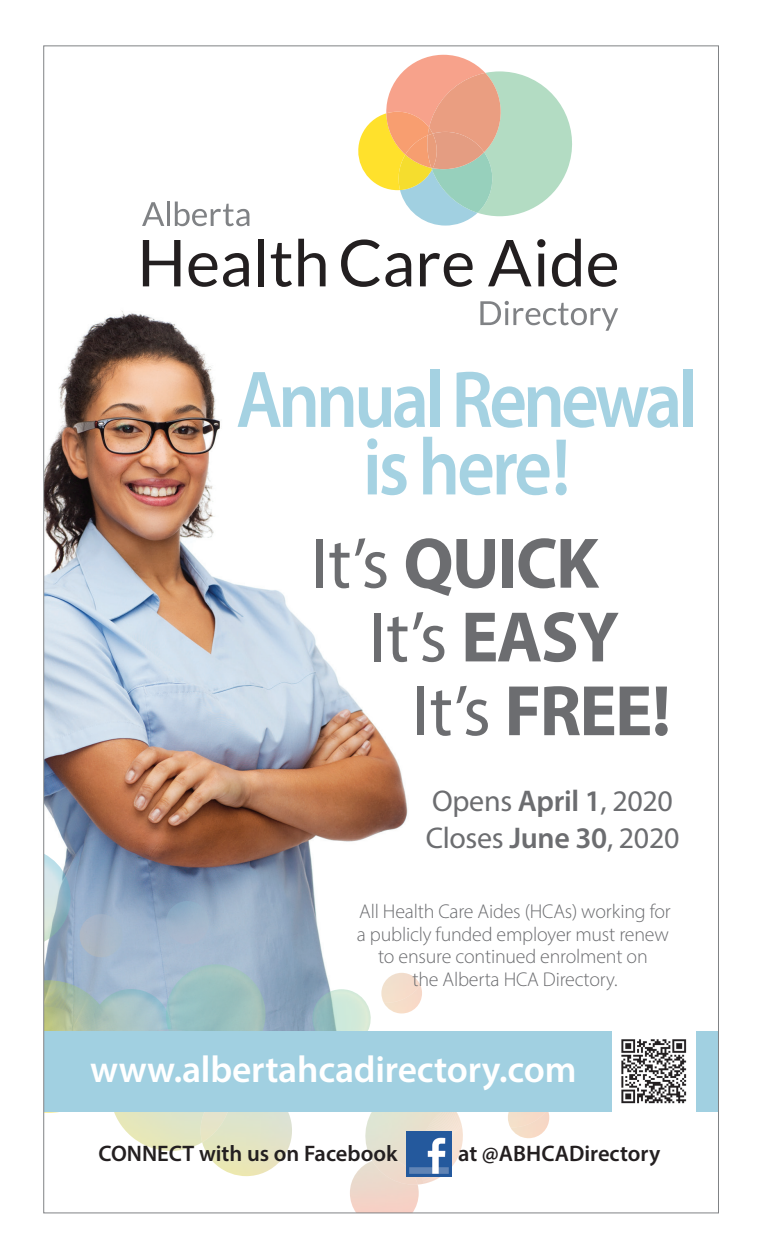
<style>
.page{position:relative;width:765px;height:1260px;background:#fff}
.page>*{position:absolute;margin:0;border:0;box-sizing:border-box;transform-origin:0 0}
.t1{font:600 81.25px/67.5px "Myriad Pro";letter-spacing:-.055em;color:#a1d0e1;text-align:center;scale:.9 1}
.t2{font:700 72.12px "Myriad Pro";letter-spacing:-.025em;color:#6c6d70}
.t3{font:72.12px "Myriad Pro";color:#6c6d70}
.t4{font:600 37.5px "Myriad Pro";letter-spacing:-.005em;color:#fff}
.t5{font:30px/37.5px "Myriad Pro";letter-spacing:-.01em;color:#6c6d70}
.t6{font:600 22.5px "Myriad Pro";color:#231f20}
.t7{font:300 20px/22.5px "Myriad Pro";letter-spacing:-.01em;color:#6c6d70;text-align:center}
.s1{font-weight:400}
.s2{font-weight:700}
.s3{font-weight:600}
</style>
<div class="page">
<img style="left:45px;top:311px;width:376px;height:721px">
<img style="left:309px;top:989px;width:65px;height:43px">
<img style="left:350px;top:1167px;width:69px;height:44px">
<img style="left:384px;top:985px;width:38px;height:29px">
<img style="left:166px;top:901px;width:43px;height:43px;border-radius:22px">
<img style="left:45px;top:998px;width:51px;height:13px">
<img style="left:45px;top:1005px;width:45px;height:27px">
<img style="left:45px;top:1006px;width:43px;height:26px">
<img style="left:100px;top:989px;width:54px;height:43px">
<img style="left:145px;top:996px;width:10px;height:36px">
<img style="left:146px;top:997px;width:1px;height:35px">
<img style="left:147px;top:997px;width:9px;height:35px">
<img style="left:148px;top:998px;width:1px;height:34px">
<img style="left:149px;top:998px;width:9px;height:34px">
<img style="left:150px;top:999px;width:8px;height:33px">
<img style="left:151px;top:1000px;width:9px;height:32px">
<img style="left:152px;top:1001px;width:8px;height:31px">
<img style="left:153px;top:1002px;width:1px;height:30px">
<img style="left:154px;top:1002px;width:6px;height:29px">
<img style="left:155px;top:1003px;width:5px;height:28px">
<img style="left:156px;top:1004px;width:4px;height:27px">
<img style="left:157px;top:1005px;width:3px;height:26px">
<img style="left:158px;top:1006px;width:2px;height:24px">
<img style="left:159px;top:1007px;width:1px;height:23px">
<img style="left:99px;top:1005px;width:16px;height:27px">
<img style="left:98px;top:1006px;width:15px;height:26px">
<img style="left:98px;top:1007px;width:14px;height:25px">
<img style="left:97px;top:1008px;width:14px;height:24px">
<img style="left:96px;top:1009px;width:14px;height:23px">
<img style="left:96px;top:1010px;width:13px;height:22px">
<img style="left:95px;top:1011px;width:13px;height:21px">
<img style="left:95px;top:1012px;width:12px;height:20px">
<img style="left:94px;top:1013px;width:12px;height:19px">
<img style="left:94px;top:1015px;width:10px;height:17px">
<img style="left:93px;top:1016px;width:10px;height:16px">
<img style="left:93px;top:1017px;width:9px;height:15px">
<img style="left:93px;top:1019px;width:8px;height:13px">
<img style="left:92px;top:1020px;width:8px;height:12px">
<img style="left:92px;top:1022px;width:7px;height:10px">
<img style="left:92px;top:1024px;width:6px;height:8px">
<img style="left:92px;top:1026px;width:4px;height:6px">
<img style="left:45px;top:854px;width:30px;height:88px">
<img style="left:160px;top:964px;width:111px;height:68px">
<img style="left:205px;top:1112px;width:87px;height:64px">
<img style="left:77px;top:914px;width:48px;height:43px">
<img style="left:114px;top:1112px;width:118px;height:39px">
<img style="left:171px;top:1029px;width:49px;height:3px">
<svg style="left:164px;top:1029px;width:7px;height:3px"></svg>
<svg style="left:146px;top:1146px;width:13px;height:4px"></svg>
<img style="left:198px;top:1112px;width:34px;height:30px">
<img style="left:362px;top:1112px;width:59px;height:73px">
<img style="left:372px;top:1159px;width:46px;height:26px">
<img style="left:419px;top:1112px;width:7px;height:72px">
<img style="left:422px;top:1112px;width:2px;height:71px">
<img style="left:424px;top:1112px;width:6px;height:71px">
<img style="left:427px;top:1112px;width:5px;height:70px">
<img style="left:429px;top:1112px;width:28px;height:69px">
<img style="left:430px;top:1113px;width:28px;height:67px">
<img style="left:431px;top:1114px;width:27px;height:66px">
<img style="left:432px;top:1115px;width:27px;height:64px">
<img style="left:433px;top:1116px;width:26px;height:63px">
<img style="left:434px;top:1117px;width:26px;height:61px">
<img style="left:435px;top:1118px;width:25px;height:60px">
<img style="left:436px;top:1119px;width:24px;height:13px">
<img style="left:437px;top:1120px;width:24px;height:57px">
<img style="left:439px;top:1121px;width:22px;height:55px">
<img style="left:440px;top:1122px;width:21px;height:10px">
<img style="left:441px;top:1123px;width:21px;height:52px">
<img style="left:442px;top:1125px;width:20px;height:49px">
<img style="left:443px;top:1126px;width:19px;height:6px">
<img style="left:444px;top:1127px;width:19px;height:46px">
<img style="left:381px;top:973px;width:39px;height:30px">
<img style="left:510px;top:1112px;width:39px;height:26px">
<img style="left:508px;top:1112px;width:40px;height:15px">
<div style="left:44px;top:1032px;width:675px;height:80px;background:#a1d0e1"></div>
<img style="left:407px;top:1132px;width:45px;height:45px">
<svg style="left:142px;top:202px;width:22px;height:24px"></svg>
<hr style="left:167px;top:202px;width:3px;height:24px;background:#808285">
<svg style="left:175px;top:202px;width:74px;height:24px"></svg>
<svg style="left:143px;top:240px;width:37px;height:46px"></svg>
<svg style="left:189px;top:253px;width:28px;height:34px"></svg>
<svg style="left:223px;top:253px;width:26px;height:34px"></svg>
<div style="left:258px;top:239px;width:6px;height:47px;background:#231f20"></div>
<svg style="left:271px;top:243px;width:21px;height:44px"></svg>
<svg style="left:298px;top:239px;width:28px;height:47px"></svg>
<svg style="left:341px;top:239px;width:70px;height:48px"></svg>
<svg style="left:420px;top:253px;width:53px;height:34px"></svg>
<svg style="left:488px;top:239px;width:57px;height:47px"></svg>
<svg style="left:552px;top:239px;width:29px;height:48px"></svg>
<svg style="left:588px;top:253px;width:29px;height:34px"></svg>
<svg style="left:480px;top:301px;width:138px;height:30px"></svg>
<svg style="left:358px;top:55px;width:214px;height:171px"></svg>
<img style="left:613px;top:1032px;width:82px;height:80px">
<h1 class="t1" style="left:236px;top:364px;width:514px">Annual Renewal is here!</h1>
<h2 class="t2" style="left:311px;top:516px;width:290px"><span class="s1">It’s</span> QUICK</h2>
<h2 class="t3" style="left:369px;top:593px;width:252px">It’s <span class="s2">EASY</span></h2>
<h2 class="t2" style="left:412px;top:664px;width:260px"><span class="s1">It’s</span> FREE!</h2>
<h3 class="t5" style="left:426px;top:781px;width:255px">Opens <span class="s3">April 1</span>, 2020<br>Closes <span class="s3">June 30</span>, 2020</h3>
<p class="t7" style="left:357px;top:900px;width:315px">All Health Care Aides (HCAs) working for a publicly funded employer must renew to ensure continued enrolment on<br>the Alberta HCA Directory.</p>
<h3 class="t4" style="left:90px;top:1046px;width:488px">www.albertahcadirectory.com</h3>
<p class="t6" style="left:98px;top:1139px;width:301px">CONNECT with us on Facebook</p>
<p class="t6" style="left:458px;top:1139px;width:204px">at @ABHCADirectory</p>
</div>
